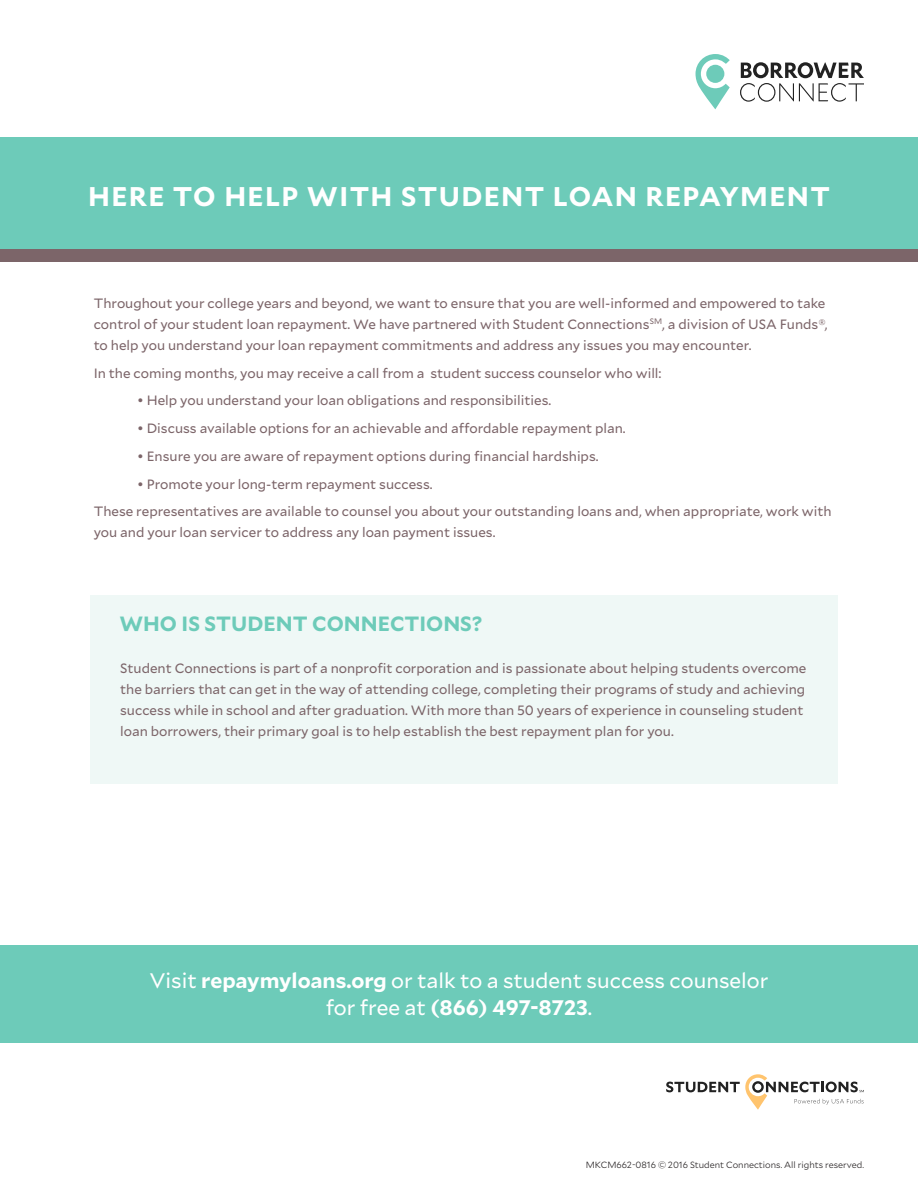
<style>
.page{position:relative;width:918px;height:1188px;background:#fff}
.page>*{position:absolute;margin:0;border:0;box-sizing:border-box;transform-origin:0 0}
.t1{font:700 27px "Mallory";letter-spacing:.05em;color:#fff}
.t2{font:21px/27px "Mallory";color:#fff;text-align:center}
.Generic_-_State{font:700 20.7px "Mallory";color:#6dcbb9}
.Bullets{font:13.5px/21px "Mallory";color:#7c6569}
.t3{font:300 9px "Mallory";color:#231f20}
.s1{font-weight:700}
</style>
<div class="page">
<div style="left:0;top:137px;width:918px;height:122px;background:#6dcbb9"></div>
<div style="left:0;top:250px;width:918px;height:12px;background:#7c6569"></div>
<div style="left:91px;top:595px;width:747px;height:189px;background:#eff8f6"></div>
<svg style="left:740px;top:62px;width:124px;height:40px"></svg>
<svg style="left:696px;top:54px;width:34px;height:55px"></svg>
<div style="left:706px;top:65px;width:18px;height:18px;background:#6dcbb9;border-radius:50%"></div>
<div style="left:0;top:945px;width:918px;height:97px;background:#6dcbb9"></div>
<svg style="left:666px;top:1074px;width:198px;height:36px"></svg>
<p class="t1" style="left:88px;top:176px;width:743px">HERE TO HELP WITH STUDENT LOAN REPAYMENT</p>
<p class="Bullets" style="left:94px;top:292px;width:735px">Throughout your college years and beyond, we want to ensure that you are well-informed and empowered to take control of your student loan repayment. We have partnered with Student Connections<sup>SM</sup>, a division of USA Funds®, to help you understand your loan repayment commitments and address any issues you may encounter.</p>
<p class="Bullets" style="left:94px;top:362px;width:569px">In the coming months, you may receive a call from a student success counselor who will:</p>
<p class="Bullets" style="left:137px;top:389px;width:416px">• Help you understand your loan obligations and responsibilities.</p>
<p class="Bullets" style="left:137px;top:417px;width:490px">• Discuss available options for an achievable and affordable repayment plan.</p>
<p class="Bullets" style="left:137px;top:445px;width:463px">• Ensure you are aware of repayment options during financial hardships.</p>
<p class="Bullets" style="left:137px;top:473px;width:297px">• Promote your long-term repayment success.</p>
<p class="Bullets" style="left:94px;top:500px;width:739px">These representatives are available to counsel you about your outstanding loans and, when appropriate, work with you and your loan servicer to address any loan payment issues.</p>
<p class="Generic_-_State" style="left:119px;top:609px;width:364px">WHO IS STUDENT CONNECTIONS?</p>
<p class="Bullets" style="left:120px;top:657px;width:688px">Student Connections is part of a nonprofit corporation and is passionate about helping students overcome the barriers that can get in the way of attending college, completing their programs of study and achieving success while in school and after graduation. With more than 50 years of experience in counseling student loan borrowers, their primary goal is to help establish the best repayment plan for you.</p>
<p class="t2" style="left:150px;top:966px;width:620px">Visit <span class="s1">repaymyloans.org</span> or talk to a student success counselor for free at <span class="s1">(866) 497-8723</span>.</p>
<p class="t3" style="left:586px;top:1159px;width:280px">MKCM662-0816 © 2016 Student Connections. All rights reserved.</p>
</div>
